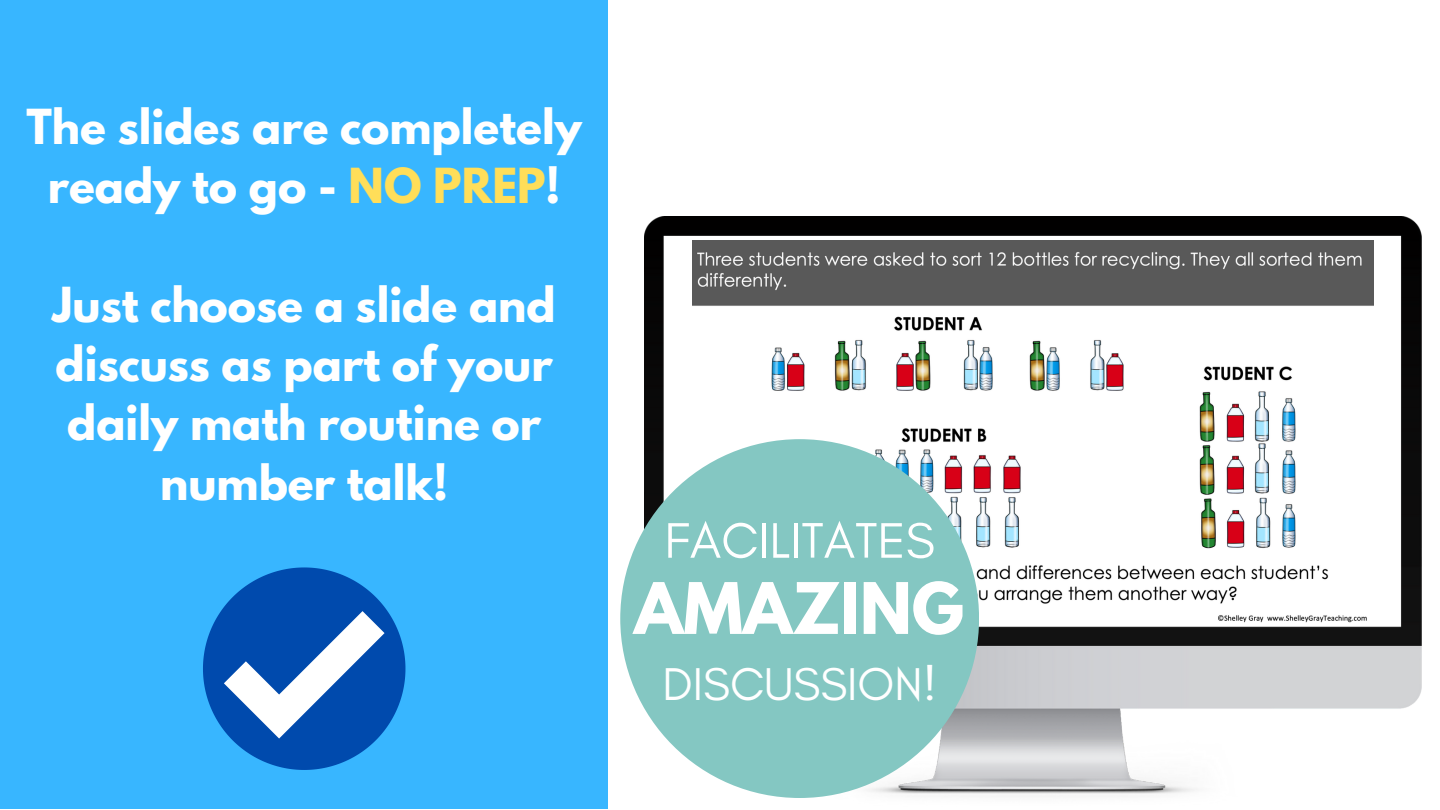
<style>
.page{position:relative;width:1440px;height:810px;background:#fff}
.page>*{position:absolute;margin:0;border:0;box-sizing:border-box;transform-origin:0 0}
.t1{font:700 62.9px "League Spartan";color:#fff}
.t2{font:50.8px "Glacial Indifference";color:#fff}
.t3{font:46.8px "Glacial Indifference";color:#fff}
.t4{font:700 42.8px/59.2px "League Spartan";color:#fff;text-align:center}
.s1{color:#ffde59}
</style>
<div class="page">
<div style="left:0;top:0;width:608px;height:809px;background:#38b6ff"></div>
<svg style="left:203px;top:567px;width:202px;height:203px"></svg>
<img style="left:645px;top:217px;width:777px;height:581px">
<img style="left:693px;top:241px;width:681px;height:383px">
<div style="left:620px;top:439px;width:359px;height:359px;background:#84c7c2;border-radius:50%"></div>
<p class="t4" style="left:26px;top:103px;width:557px">The slides are completely ready to go - <span class="s1">NO PREP</span>!</p>
<p class="t4" style="left:53px;top:281px;width:505px">Just choose a slide and discuss as part of your daily math routine or number talk!</p>
<p class="t2" style="left:664px;top:509px;width:272px">FACILITATES</p>
<h1 class="t1" style="left:634px;top:577px;width:331px">AMAZING</h1>
<p class="t3" style="left:663px;top:655px;width:276px">DISCUSSION!</p>
</div>
